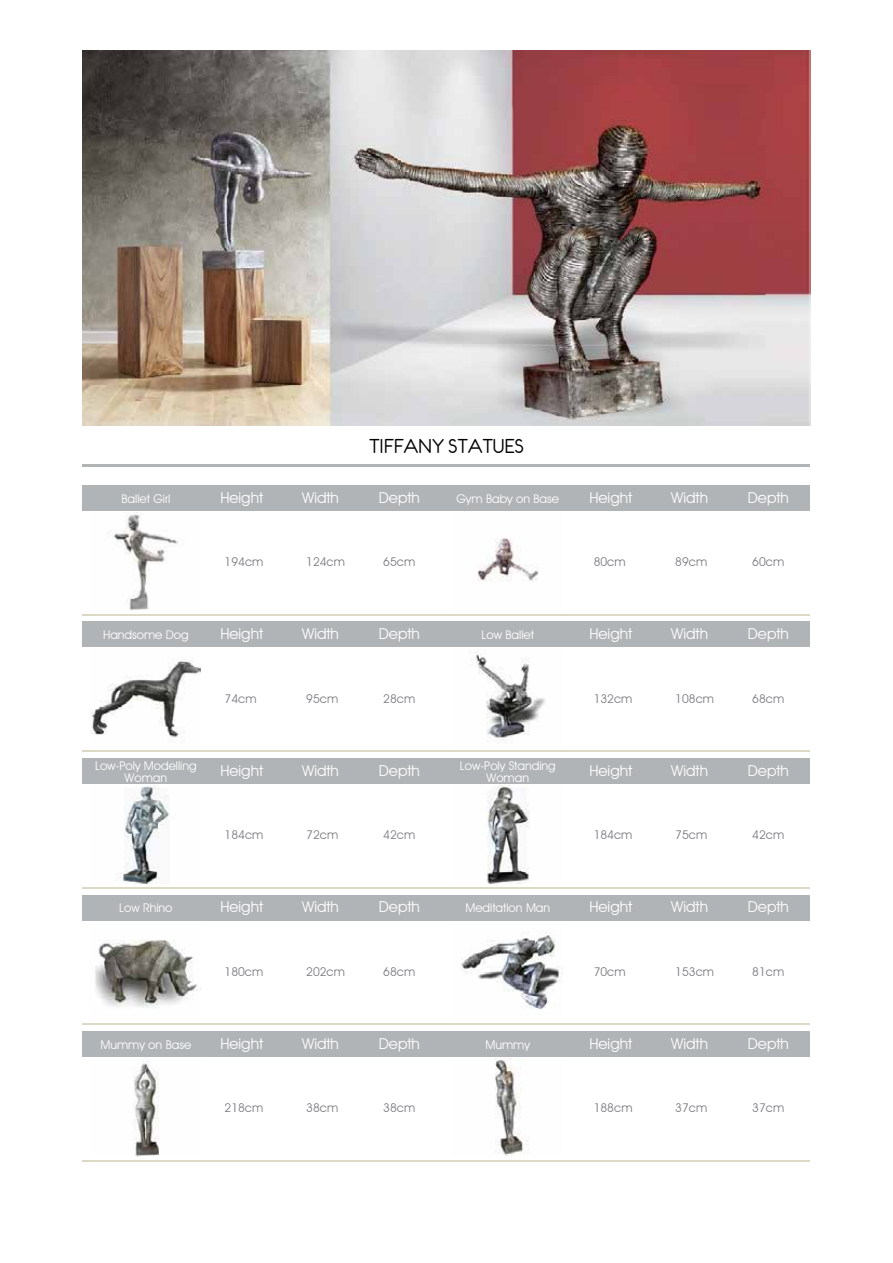
<style>
.page{position:relative;width:893px;height:1263px;background:#fff}
.page>*{position:absolute;margin:0;border:0;box-sizing:border-box;transform-origin:0 0}
.t1{font:22.5px "Eurofurenceregular";color:#000}
.t2{font:15px "Avant Garde IT Cby BT";color:#fff}
.t3{font:12px "Avant Garde IT Cby BT";color:#77787b}
.t4{font:12px/12px "Avant Garde IT Cby BT";color:#fff;text-align:center}
</style>
<div class="page">
<img style="left:461px;top:931px;width:102px;height:78px">
<img style="left:95px;top:939px;width:106px;height:70px">
<img style="left:487px;top:786px;width:43px;height:98px">
<img style="left:116px;top:786px;width:54px;height:98px">
<img style="left:469px;top:649px;width:76px;height:95px">
<img style="left:91px;top:660px;width:110px;height:78px">
<img style="left:83px;top:50px;width:727px;height:375px">
<hr style="left:83px;top:464px;width:727px;height:3px;background:#b1b4b6">
<div style="left:83px;top:485px;width:727px;height:25px;background:#b1b4b6"></div>
<hr style="left:83px;top:614px;width:727px;height:1px;background:#ddd9c4">
<img style="left:107px;top:514px;width:71px;height:97px">
<img style="left:477px;top:538px;width:62px;height:44px">
<div style="left:83px;top:622px;width:727px;height:25px;background:#b1b4b6"></div>
<hr style="left:83px;top:750px;width:727px;height:2px;background:#ddd9c4">
<div style="left:83px;top:758px;width:727px;height:25px;background:#b1b4b6"></div>
<hr style="left:83px;top:887px;width:727px;height:1px;background:#ddd9c4">
<div style="left:83px;top:895px;width:727px;height:25px;background:#b1b4b6"></div>
<hr style="left:83px;top:1023px;width:727px;height:2px;background:#ddd9c4">
<img style="left:495px;top:1059px;width:33px;height:97px">
<img style="left:133px;top:1059px;width:26px;height:98px">
<div style="left:83px;top:1031px;width:727px;height:26px;background:#b1b4b6"></div>
<hr style="left:83px;top:1160px;width:727px;height:1px;background:#ddd9c4">
<h1 class="t1" style="left:369px;top:435px;width:156px">TIFFANY STATUES</h1>
<p class="t4" style="left:121px;top:492px;width:50px">Ballet Girl</p>
<p class="t2" style="left:220px;top:488px;width:44px">Height</p>
<p class="t2" style="left:302px;top:488px;width:38px">Width</p>
<p class="t2" style="left:379px;top:488px;width:43px">Depth</p>
<p class="t4" style="left:456px;top:492px;width:104px">Gym Baby on Base</p>
<p class="t2" style="left:589px;top:488px;width:44px">Height</p>
<p class="t2" style="left:671px;top:488px;width:38px">Width</p>
<p class="t2" style="left:748px;top:488px;width:43px">Depth</p>
<p class="t3" style="left:225px;top:555px;width:40px">194cm</p>
<p class="t3" style="left:306px;top:555px;width:40px">124cm</p>
<p class="t3" style="left:383px;top:555px;width:34px">65cm</p>
<p class="t3" style="left:594px;top:555px;width:34px">80cm</p>
<p class="t3" style="left:675px;top:555px;width:34px">89cm</p>
<p class="t3" style="left:752px;top:555px;width:34px">60cm</p>
<p class="t4" style="left:103px;top:629px;width:87px">Handsome Dog</p>
<p class="t2" style="left:220px;top:625px;width:44px">Height</p>
<p class="t2" style="left:302px;top:625px;width:38px">Width</p>
<p class="t2" style="left:379px;top:625px;width:43px">Depth</p>
<p class="t4" style="left:482px;top:629px;width:54px">Low Ballet</p>
<p class="t2" style="left:589px;top:625px;width:44px">Height</p>
<p class="t2" style="left:671px;top:625px;width:38px">Width</p>
<p class="t2" style="left:748px;top:625px;width:43px">Depth</p>
<p class="t3" style="left:225px;top:691px;width:34px">74cm</p>
<p class="t3" style="left:306px;top:691px;width:34px">95cm</p>
<p class="t3" style="left:383px;top:691px;width:34px">28cm</p>
<p class="t3" style="left:594px;top:691px;width:40px">132cm</p>
<p class="t3" style="left:675px;top:691px;width:40px">108cm</p>
<p class="t3" style="left:752px;top:691px;width:34px">68cm</p>
<p class="t4" style="left:95px;top:759px;width:103px">Low-Poly Modelling<br>Woman</p>
<p class="t2" style="left:220px;top:761px;width:44px">Height</p>
<p class="t2" style="left:302px;top:761px;width:38px">Width</p>
<p class="t2" style="left:379px;top:761px;width:43px">Depth</p>
<p class="t4" style="left:460px;top:759px;width:97px">Low-Poly Standing<br>Woman</p>
<p class="t2" style="left:589px;top:761px;width:44px">Height</p>
<p class="t2" style="left:671px;top:761px;width:38px">Width</p>
<p class="t2" style="left:748px;top:761px;width:43px">Depth</p>
<p class="t3" style="left:225px;top:828px;width:40px">184cm</p>
<p class="t3" style="left:306px;top:828px;width:34px">72cm</p>
<p class="t3" style="left:383px;top:828px;width:34px">42cm</p>
<p class="t3" style="left:594px;top:828px;width:40px">184cm</p>
<p class="t3" style="left:675px;top:828px;width:34px">75cm</p>
<p class="t3" style="left:752px;top:828px;width:34px">42cm</p>
<p class="t4" style="left:119px;top:902px;width:55px">Low Rhino</p>
<p class="t2" style="left:220px;top:898px;width:44px">Height</p>
<p class="t2" style="left:302px;top:898px;width:38px">Width</p>
<p class="t2" style="left:379px;top:898px;width:43px">Depth</p>
<p class="t4" style="left:465px;top:902px;width:86px">Meditation Man</p>
<p class="t2" style="left:589px;top:898px;width:44px">Height</p>
<p class="t2" style="left:671px;top:898px;width:38px">Width</p>
<p class="t2" style="left:748px;top:898px;width:43px">Depth</p>
<p class="t3" style="left:225px;top:964px;width:40px">180cm</p>
<p class="t3" style="left:306px;top:964px;width:40px">202cm</p>
<p class="t3" style="left:383px;top:964px;width:34px">68cm</p>
<p class="t3" style="left:594px;top:964px;width:34px">70cm</p>
<p class="t3" style="left:675px;top:964px;width:40px">153cm</p>
<p class="t3" style="left:752px;top:964px;width:34px">81cm</p>
<p class="t4" style="left:100px;top:1038px;width:92px">Mummy on Base</p>
<p class="t2" style="left:220px;top:1034px;width:44px">Height</p>
<p class="t2" style="left:302px;top:1034px;width:38px">Width</p>
<p class="t2" style="left:379px;top:1034px;width:43px">Depth</p>
<p class="t4" style="left:485px;top:1038px;width:46px">Mummy</p>
<p class="t2" style="left:589px;top:1034px;width:44px">Height</p>
<p class="t2" style="left:671px;top:1034px;width:38px">Width</p>
<p class="t2" style="left:748px;top:1034px;width:43px">Depth</p>
<p class="t3" style="left:225px;top:1101px;width:40px">218cm</p>
<p class="t3" style="left:306px;top:1101px;width:34px">38cm</p>
<p class="t3" style="left:383px;top:1101px;width:34px">38cm</p>
<p class="t3" style="left:594px;top:1101px;width:40px">188cm</p>
<p class="t3" style="left:675px;top:1101px;width:34px">37cm</p>
<p class="t3" style="left:752px;top:1101px;width:34px">37cm</p>
</div>
